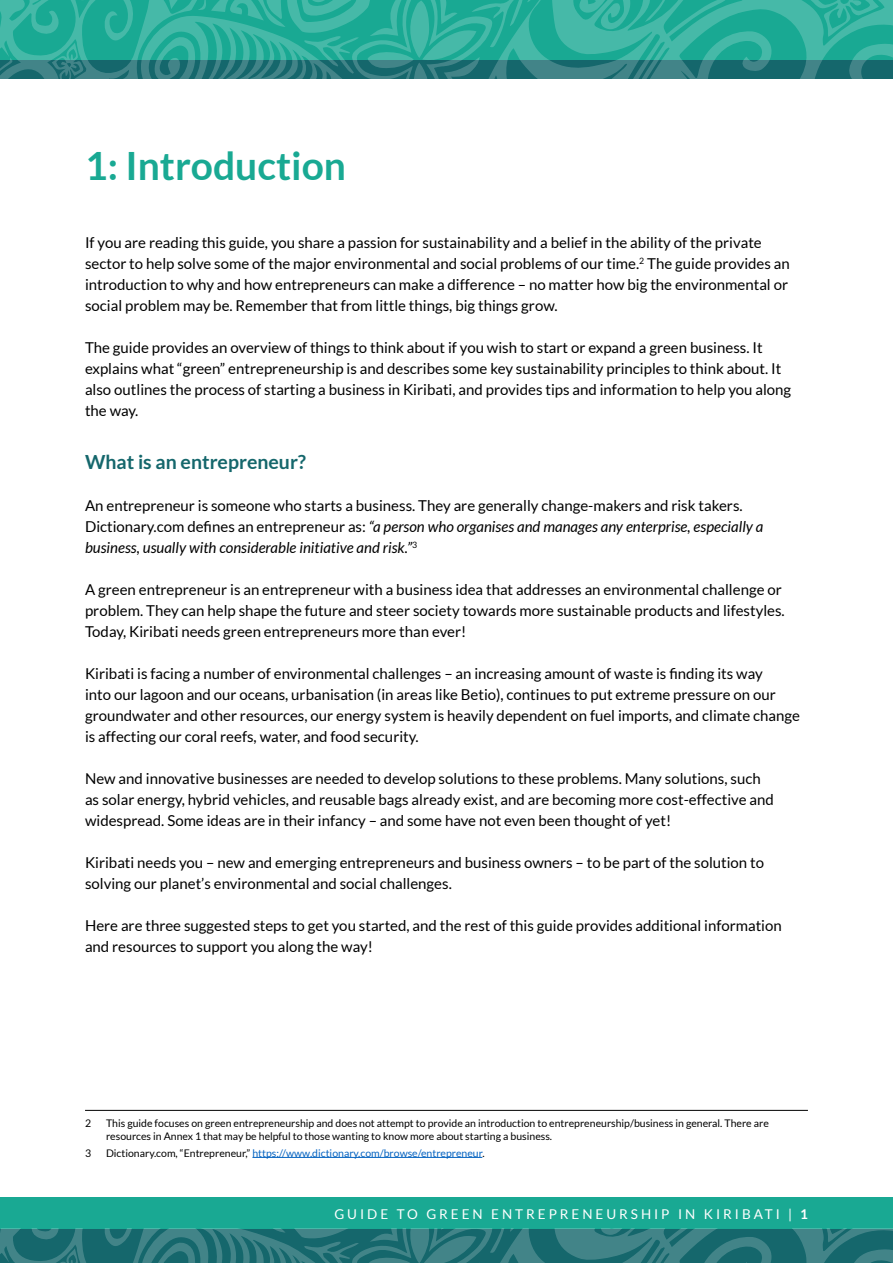
<style>
.page{position:relative;width:893px;height:1263px;background:#fff}
.page>*{position:absolute;margin:0;border:0;box-sizing:border-box;transform-origin:0 0}
.t1{font:700 39px "Lato";color:#19a993}
.t2{font:700 19.5px "Lato";color:#15676c}
.t3{font:15px/21px "Lato";color:#000}
.t4{font:13.5px "Lato";letter-spacing:.22em;color:#fff}
.t5{font:10.5px/12.6px "Lato";color:#000}
.t6{font:10.5px "Lato";color:#0563c1}
.s1{font-style:italic}
.s2{color:#000}
.s3{font-weight:700}
</style>
<div class="page">
<div style="left:0;top:1197px;width:893px;height:55px;background:#19a993"></div>
<svg style="left:0;top:60px;width:893px;height:19px;background:#2b7579"></svg>
<svg style="left:0;top:1229px;width:893px;height:34px;background:#297478"></svg>
<svg style="left:13px;top:0;width:880px;height:60px;background:#2db09c"></svg>
<svg style="left:806px;top:0;width:73px;height:37px;background:#31b19e"></svg>
<svg style="left:645px;top:0;width:27px;height:22px"></svg>
<svg style="left:0;top:0;width:13px;height:71px"></svg>
<svg style="left:52px;top:43px;width:33px;height:36px"></svg>
<svg style="left:169px;top:0;width:10px;height:9px"></svg>
<svg style="left:198px;top:0;width:344px;height:79px;background:#2ca193"></svg>
<hr style="left:85px;top:1110px;width:723px;height:1px;background:#000">
<hr style="left:252px;top:1157px;width:230px;height:1px;background:#0563c1">
<h1 class="t1" style="left:85px;top:144px;width:262px">1: I ntroduction</h1>
<p class="t3" style="left:85px;top:232px;width:706px">If you are reading this guide, you share a passion for sustainability and a belief in the ability of the private sector to help solve some of the major environmental and social problems of our time.<sup>2</sup> The guide provides an introduction to why and how entrepreneurs can make a difference – no matter how big the environmental or social problem may be. Remember that from little things, big things grow.</p>
<p class="t3" style="left:85px;top:337px;width:708px">The guide provides an overview of things to think about if you wish to start or expand a green business. It explains what “green” entrepreneurship is and describes some key sustainability principles to think about. It also outlines the process of starting a business in Kiribati, and provides tips and information to help you along the way.</p>
<h2 class="t2" style="left:85px;top:450px;width:223px">What is an entrepreneur?</h2>
<p class="t3" style="left:85px;top:495px;width:680px">An entrepreneur is someone who starts a business. They are generally change-makers and risk takers.<br>Dictionary.com defines an entrepreneur as: <span class="s1">“a person who organises and manages any enterprise, especially a business, usually with considerable initiative and risk.”</span><sup>3</sup></p>
<p class="t3" style="left:85px;top:579px;width:701px">A green entrepreneur is an entrepreneur with a business idea that addresses an environmental challenge or problem. They can help shape the future and steer society towards more sustainable products and lifestyles.<br>Today, Kiribati needs green entrepreneurs more than ever!</p>
<p class="t3" style="left:85px;top:663px;width:716px">Kiribati is facing a number of environmental challenges – an increasing amount of waste is finding its way<br>into our lagoon and our oceans, urbanisation (in areas like Betio), continues to put extreme pressure on our groundwater and other resources, our energy system is heavily dependent on fuel imports, and climate change is affecting our coral reefs, water, and food security.</p>
<p class="t3" style="left:85px;top:768px;width:690px">New and innovative businesses are needed to develop solutions to these problems. Many solutions, such as solar energy, hybrid vehicles, and reusable bags already exist, and are becoming more cost-effective and widespread. Some ideas are in their infancy – and some have not even been thought of yet!</p>
<p class="t3" style="left:85px;top:852px;width:681px">Kiribati needs you – new and emerging entrepreneurs and business owners – to be part of the solution to solving our planet’s environmental and social challenges.</p>
<p class="t3" style="left:85px;top:915px;width:698px">Here are three suggested steps to get you started, and the rest of this guide provides additional information and resources to support you along the way!</p>
<p class="t5" style="left:85px;top:1117px;width:8px">2</p>
<p class="t5" style="left:106px;top:1117px;width:664px">This guide focuses on green entrepreneurship and does not attempt to provide an introduction to entrepreneurship/business in general. There are resources in Annex 1 that may be helpful to those wanting to know more about starting a business.</p>
<p class="t5" style="left:85px;top:1146px;width:8px">3</p>
<p class="t6" style="left:106px;top:1147px;width:380px"><span class="s2">Dictionary.com, “Entrepreneur,”</span> https://www.dictionary.com/browse/entrepreneur<span class="s2">.</span></p>
<p class="t4" style="left:334px;top:1206px;width:475px">GUIDE TO GREEN ENTREPRENEURSHIP IN KIRIBATI | <span class="s3">1</span></p>
</div>
